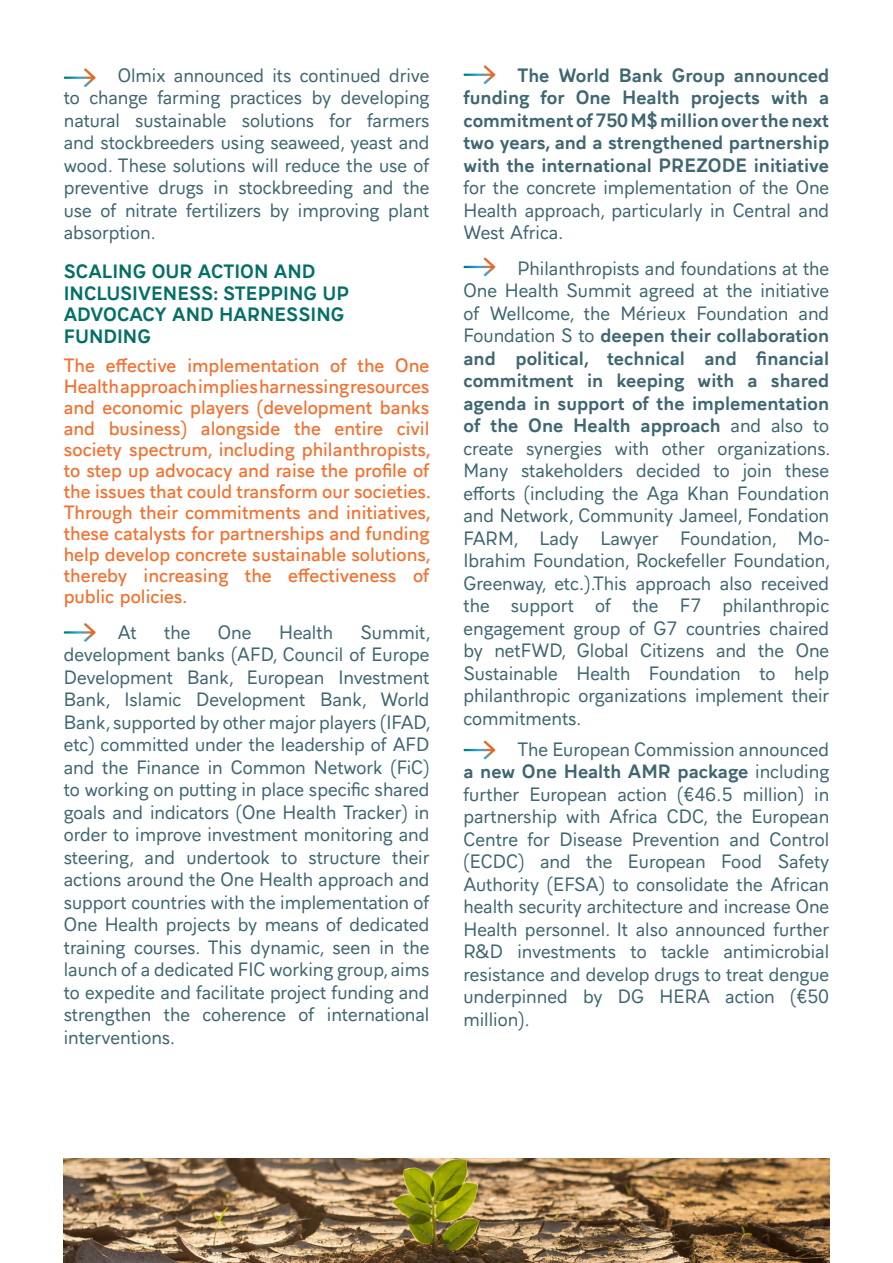
<style>
.page{position:relative;width:893px;height:1263px;background:#fff}
.page>*{position:absolute;margin:0;border:0;box-sizing:border-box;transform-origin:0 0}
.t1{font:18px/22.5px "Aiglon Pro";color:#3f6671;text-align:justify}
.t2{font:600 18px/21px "Aiglon Pro";color:#f37130;text-align:justify}
.t3{font:700 18px/22.5px "Aiglon Pro";color:#3f6671;text-align:justify}
.t4{font:700 18px/21.6px "Aiglon Pro";color:#046f67}
.s1{font-weight:400}
.s2{font-weight:700}
</style>
<div class="page">
<img style="left:64px;top:1159px;width:765px;height:104px">
<svg style="left:64px;top:623px;width:32px;height:19px"></svg>
<svg style="left:64px;top:68px;width:32px;height:19px"></svg>
<svg style="left:463px;top:65px;width:33px;height:19px"></svg>
<svg style="left:463px;top:257px;width:33px;height:20px"></svg>
<svg style="left:463px;top:740px;width:33px;height:20px"></svg>
<p class="t1" style="left:64px;top:62px;width:367px;text-indent:54px">Olmix announced its continued drive to change farming practices by developing natural sustainable solutions for farmers and stockbreeders using seaweed, yeast and wood. These solutions will reduce the use of preventive drugs in stockbreeding and the use of nitrate fertilizers by improving plant absorption.</p>
<p class="t4" style="left:64px;top:259px;width:287px">SCALING OUR ACTION AND<br>INCLUSIVENESS: STEPPING UP<br>ADVOCACY AND HARNESSING<br>FUNDING</p>
<p class="t2" style="left:64px;top:354px;width:369px">The effective implementation of the One Health approach implies harnessing resources and economic players (development banks and business) alongside the entire civil society spectrum, including philanthropists, to step up advocacy and raise the profile of the issues that could transform our societies.<br>Through their commitments and initiatives, these catalysts for partnerships and funding help develop concrete sustainable solutions, thereby increasing the effectiveness of public policies.</p>
<p class="t1" style="left:118px;top:619px;width:20px">At</p>
<p class="t1" style="left:164px;top:619px;width:28px">the</p>
<p class="t1" style="left:218px;top:619px;width:35px">One</p>
<p class="t1" style="left:279px;top:619px;width:55px">Health</p>
<p class="t1" style="left:64px;top:619px;width:369px;text-indent:297px">Summit, development banks (AFD, Council of Europe Development Bank, European Investment Bank, Islamic Development Bank, World Bank, supported by other major players (IFAD, etc) committed under the leadership of AFD and the Finance in Common Network (FiC) to working on putting in place specific shared goals and indicators (One Health Tracker) in order to improve investment monitoring and steering, and undertook to structure their actions around the One Health approach and support countries with the implementation of One Health projects by means of dedicated training courses. This dynamic, seen in the launch of a dedicated FIC working group, aims to expedite and facilitate project funding and strengthen the coherence of international interventions.</p>
<p class="t3" style="left:463px;top:62px;width:367px;text-indent:54px">The World Bank Group announced funding for One Health projects with a commitment of 750 M$ million over the next two years, and a strengthened partnership with the international PREZODE initiative <span class="s1">for the concrete implementation of the One Health approach, particularly in Central and West Africa.</span></p>
<p class="t1" style="left:463px;top:255px;width:369px;text-indent:54px">Philanthropists and foundations at the One Health Summit agreed at the initiative of Wellcome, the Mérieux Foundation and Foundation S to <span class="s2">deepen their collaboration and political, technical and financial commitment in keeping with a shared agenda in support of the implementation of the One Health approach</span> and also to create synergies with other organizations.<br>Many stakeholders decided to join these efforts (including the Aga Khan Foundation and Network, Community Jameel, Fondation FARM, Lady Lawyer Foundation, Mo-Ibrahim Foundation, Rockefeller Foundation, Greenway, etc.).This approach also received the support of the F7 philanthropic engagement group of G7 countries chaired by netFWD, Global Citizens and the One Sustainable Health Foundation to help philanthropic organizations implement their commitments.</p>
<p class="t1" style="left:463px;top:736px;width:367px;text-indent:54px">The European Commission announced <span class="s2">a new One Health AMR package</span> including further European action (€46.5 million) in partnership with Africa CDC, the European Centre for Disease Prevention and Control (ECDC) and the European Food Safety Authority (EFSA) to consolidate the African health security architecture and increase One Health personnel. It also announced further R&amp;D investments to tackle antimicrobial resistance and develop drugs to treat dengue underpinned by DG HERA action (€50 million).</p>
</div>
